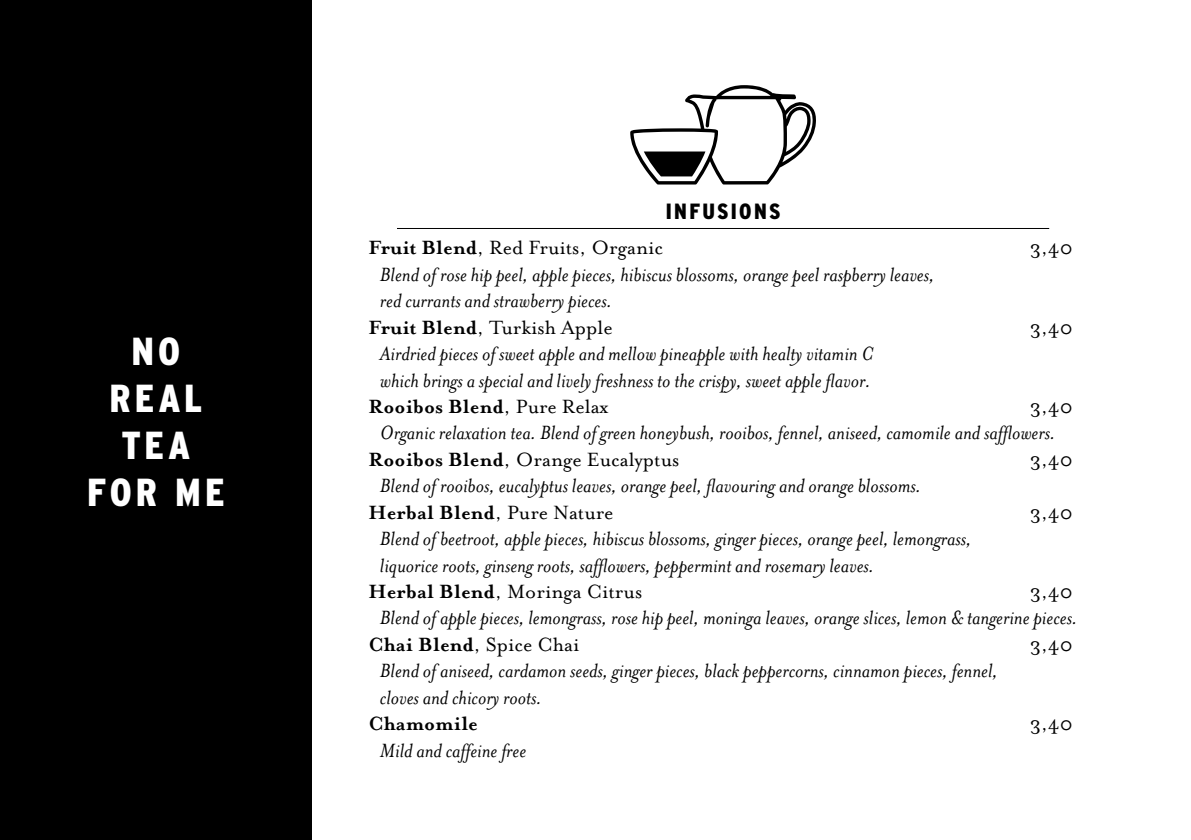
<style>
.page{position:relative;width:1191px;height:840px;background:#fff}
.page>*{position:absolute;margin:0;border:0;box-sizing:border-box;transform-origin:0 0}
.t1{font:900 condensed 39px "Interstate";color:#fff}
.t2{font:italic 22px/26.4px "Mrs Eaves";color:#000}
.t3{font:22px "Mrs Eaves Roman";color:#000}
.t4{font:700 22px "Mrs Eaves";color:#000}
.t5{font:900 condensed 22px "Interstate";letter-spacing:.105em;color:#000}
.s1{font-family:"Mrs Eaves";font-weight:700}
.s2{font-family:"Mrs Eaves Roman";font-weight:400}
.s3{font-weight:700;font-style:normal}
.s4{font-family:"Mrs Eaves Roman";font-style:normal}
</style>
<div class="page">
<div style="left:0;top:0;width:312px;height:839px;background:#000"></div>
<hr style="left:397px;top:228px;width:652px;height:1px;background:#000">
<svg style="left:630px;top:85px;width:186px;height:99px"></svg>
<h1 class="t1" style="left:132px;top:330px;width:50px">NO</h1>
<h1 class="t1" style="left:109px;top:377px;width:24px">REAL</h1>
<h1 class="t1" style="left:121px;top:423px;width:24px">TEA</h1>
<h1 class="t1" style="left:87px;top:470px;width:113px">FOR ME</h1>
<p class="t5" style="left:666px;top:199px;width:116px">INFUSIONS</p>
<p class="t3" style="left:369px;top:236px;width:296px"><span class="s1">Fruit Blend</span>, Red Fruits, Organic</p>
<p class="t3" style="left:1030px;top:236px;width:44px">3,40</p>
<p class="t2" style="left:380px;top:261px;width:556px">Blend of rose hip peel, apple pieces, hibiscus blossoms, orange peel raspberry leaves, red currants and strawberry pieces.</p>
<p class="t3" style="left:369px;top:315px;width:245px"><span class="s1">Fruit Blend</span>, Turkish Apple</p>
<p class="t3" style="left:1030px;top:315px;width:44px">3,40</p>
<p class="t2" style="left:380px;top:340px;width:495px">Airdried pieces of sweet apple and mellow pineapple with healty vitamin C</p>
<p class="t2" style="left:380px;top:367px;width:492px">which brings a special and lively freshness to the crispy, sweet apple flavor.</p>
<p class="t4" style="left:369px;top:393px;width:241px">Rooibos Blend<span class="s2">, Pure Relax</span></p>
<p class="t3" style="left:1030px;top:394px;width:44px">3,40</p>
<p class="t2" style="left:380px;top:419px;width:677px">Organic relaxation tea. Blend of green honeybush, rooibos, fennel, aniseed, camomile and safflowers.</p>
<p class="t3" style="left:369px;top:447px;width:312px"><span class="s1">Rooibos Blend</span>, Orange Eucalyptus</p>
<p class="t3" style="left:1030px;top:447px;width:44px">3,40</p>
<p class="t2" style="left:369px;top:472px;width:554px;text-indent:11px">Blend of rooibos, eucalyptus leaves, orange peel, flavouring and orange blossoms.<br><span class="s3">Herbal Blend</span><span class="s4">, Pure Nature</span></p>
<p class="t3" style="left:1030px;top:500px;width:44px">3,40</p>
<p class="t2" style="left:380px;top:525px;width:593px">Blend of beetroot, apple pieces, hibiscus blossoms, ginger pieces, orange peel, lemongrass, liquorice roots, ginseng roots, safflowers, peppermint and rosemary leaves.</p>
<p class="t3" style="left:369px;top:579px;width:275px"><span class="s1">Herbal Blend</span>, Moringa Citrus</p>
<p class="t3" style="left:1030px;top:579px;width:44px">3,40</p>
<p class="t2" style="left:380px;top:604px;width:699px">Blend of apple pieces, lemongrass, rose hip peel, moninga leaves, orange slices, lemon &amp; tangerine pieces.</p>
<p class="t3" style="left:369px;top:632px;width:212px"><span class="s1">Chai Blend</span>, Spice Chai</p>
<p class="t3" style="left:1030px;top:632px;width:44px">3,40</p>
<p class="t2" style="left:380px;top:657px;width:619px">Blend of aniseed, cardamon seeds, ginger pieces, black peppercorns, cinnamon pieces, fennel, cloves and chicory roots.</p>
<p class="t4" style="left:369px;top:710px;width:111px">Chamomile</p>
<p class="t3" style="left:1030px;top:711px;width:44px">3,40</p>
<p class="t2" style="left:380px;top:736px;width:148px">Mild and caffeine free</p>
</div>
